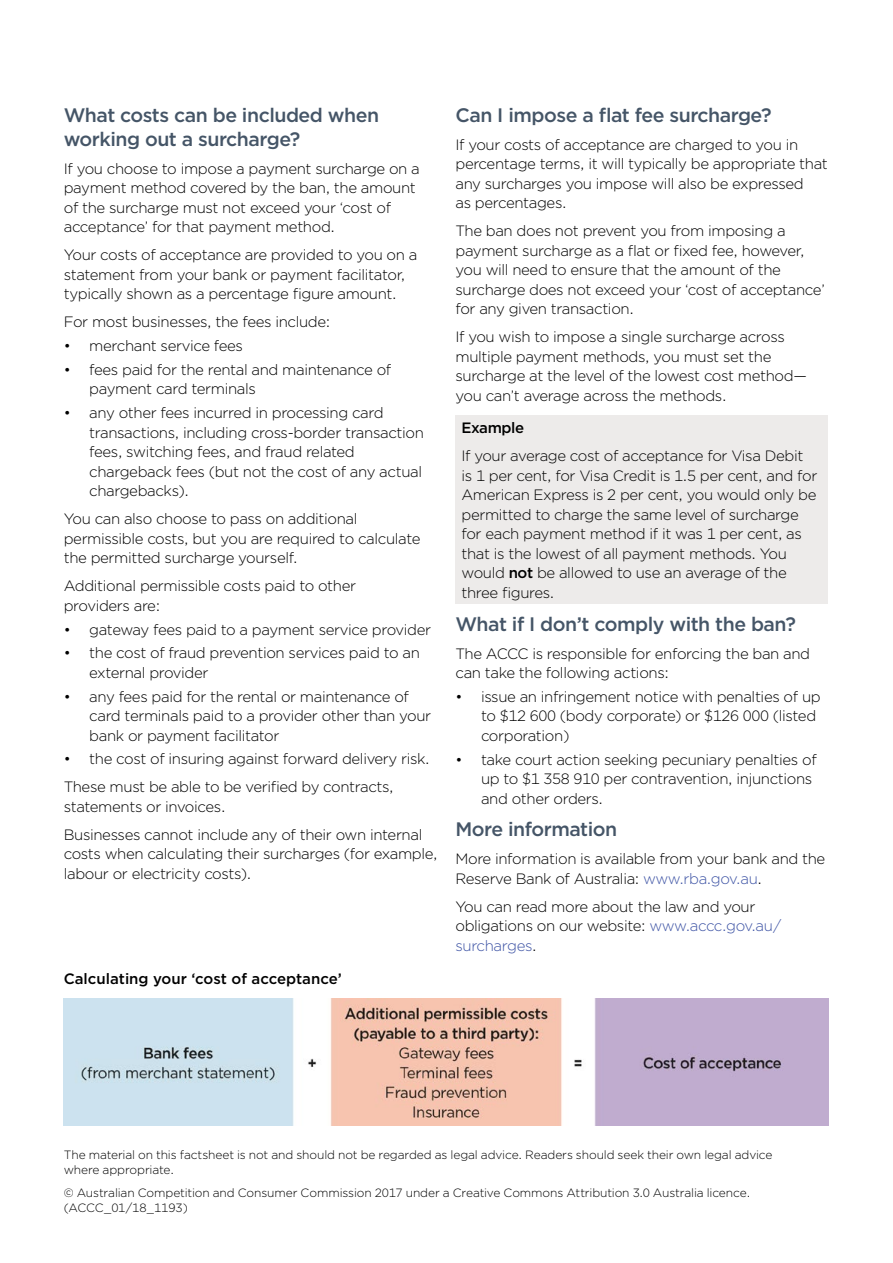
<style>
.page{position:relative;width:893px;height:1263px;background:#fff}
.page>*{position:absolute;margin:0;border:0;box-sizing:border-box;transform-origin:0 0}
.Heading_2{font:500 19.5px/24px "Gotham";letter-spacing:-.025em;color:#455567}
.t1{font:300 15px/19.5px "Gotham";letter-spacing:-.025em;color:#000}
.Heading_4{font:500 15px "Gotham";color:#000}
.Heading_4-2{font:500 15px "Gotham";letter-spacing:-.025em;color:#000}
.Copyright_text{font:300 12px/15px "Gotham";letter-spacing:-.01em;color:#000}
.s1{font-weight:500}
.s2{color:#3e54a5}
</style>
<div class="page">
<div style="left:455px;top:415px;width:373px;height:189px;background:#edebea"></div>
<img style="left:64px;top:999px;width:764px;height:126px">
<h2 class="Heading_2" style="left:64px;top:103px;width:317px">What costs can be included when working out a surcharge?</h2>
<p class="t1" style="left:64px;top:158px;width:358px">If you choose to impose a payment surcharge on a payment method covered by the ban, the amount of the surcharge must not exceed your ‘cost of acceptance’ for that payment method.</p>
<p class="t1" style="left:64px;top:245px;width:355px">Your costs of acceptance are provided to you on a statement from your bank or payment facilitator, typically shown as a percentage figure amount.</p>
<p class="t1" style="left:64px;top:312px;width:268px">For most businesses, the fees include:</p>
<p class="t1" style="left:64px;top:336px;width:181px">• merchant service fees</p>
<p class="t1" style="left:89px;top:359px;width:304px;text-indent:-26px">• fees paid for the rental and maintenance of payment card terminals</p>
<p class="t1" style="left:89px;top:403px;width:336px;text-indent:-26px">• any other fees incurred in processing card transactions, including cross-border transaction fees, switching fees, and fraud related chargeback fees (but not the cost of any actual chargebacks).</p>
<p class="t1" style="left:64px;top:509px;width:358px">You can also choose to pass on additional permissible costs, but you are required to calculate the permitted surcharge yourself.</p>
<p class="t1" style="left:64px;top:576px;width:294px">Additional permissible costs paid to other providers are:</p>
<p class="t1" style="left:64px;top:619px;width:369px">• gateway fees paid to a payment service provider</p>
<p class="t1" style="left:89px;top:643px;width:332px;text-indent:-26px">• the cost of fraud prevention services paid to an external provider</p>
<p class="t1" style="left:89px;top:686px;width:343px;text-indent:-26px">• any fees paid for the rental or maintenance of card terminals paid to a provider other than your bank or payment facilitator</p>
<p class="t1" style="left:64px;top:749px;width:367px">• the cost of insuring against forward delivery risk.</p>
<p class="t1" style="left:64px;top:777px;width:332px">These must be able to be verified by contracts, statements or invoices.</p>
<p class="t1" style="left:64px;top:824px;width:375px">Businesses cannot include any of their own internal costs when calculating their surcharges (for example, labour or electricity costs).</p>
<h4 class="Heading_4" style="left:64px;top:968px;width:280px">Calculating your ‘cost of acceptance’</h4>
<h2 class="Heading_2" style="left:455px;top:103px;width:318px">Can I impose a flat fee surcharge?</h2>
<p class="t1" style="left:455px;top:134px;width:374px">If your costs of acceptance are charged to you in percentage terms, it will typically be appropriate that any surcharges you impose will also be expressed<br>as percentages.</p>
<p class="t1" style="left:455px;top:221px;width:371px">The ban does not prevent you from imposing a payment surcharge as a flat or fixed fee, however, you will need to ensure that the amount of the surcharge does not exceed your ‘cost of acceptance’ for any given transaction.</p>
<p class="t1" style="left:455px;top:327px;width:353px">If you wish to impose a single surcharge across multiple payment methods, you must set the surcharge at the level of the lowest cost method— you can’t average across the methods.</p>
<p class="Heading_4-2" style="left:461px;top:418px;width:64px">Example</p>
<p class="t1" style="left:461px;top:446px;width:357px">If your average cost of acceptance for Visa Debit is 1 per cent, for Visa Credit is 1.5 per cent, and for American Express is 2 per cent, you would only be permitted to charge the same level of surcharge for each payment method if it was 1 per cent, as that is the lowest of all payment methods. You would <span class="s1">not</span> be allowed to use an average of the three figures.</p>
<h2 class="Heading_2" style="left:455px;top:611px;width:342px">What if I don’t comply with the ban?</h2>
<p class="t1" style="left:455px;top:643px;width:356px">The ACCC is responsible for enforcing the ban and can take the following actions:</p>
<p class="t1" style="left:481px;top:686px;width:341px;text-indent:-26px">• issue an infringement notice with penalties of up to $12 600 (body corporate) or $126 000 (listed corporation)</p>
<p class="t1" style="left:481px;top:749px;width:337px;text-indent:-26px">• take court action seeking pecuniary penalties of up to $1 358 910 per contravention, injunctions and other orders.</p>
<h2 class="Heading_2" style="left:455px;top:817px;width:163px">More information</h2>
<p class="t1" style="left:455px;top:848px;width:371px">More information is available from your bank and the<br>Reserve Bank of Australia: <span class="s2">www.rba.gov.au</span>.</p>
<p class="t1" style="left:455px;top:896px;width:328px">You can read more about the law and your obligations on our website: <span class="s2">www.accc.gov.au/ surcharges</span>.</p>
<p class="Copyright_text" style="left:64px;top:1147px;width:710px">The material on this factsheet is not and should not be regarded as legal advice. Readers should seek their own legal advice where appropriate.</p>
<p class="Copyright_text" style="left:64px;top:1185px;width:688px">© Australian Competition and Consumer Commission 2017 under a Creative Commons Attribution 3.0 Australia licence. (ACCC_01/18_1193)</p>
</div>
